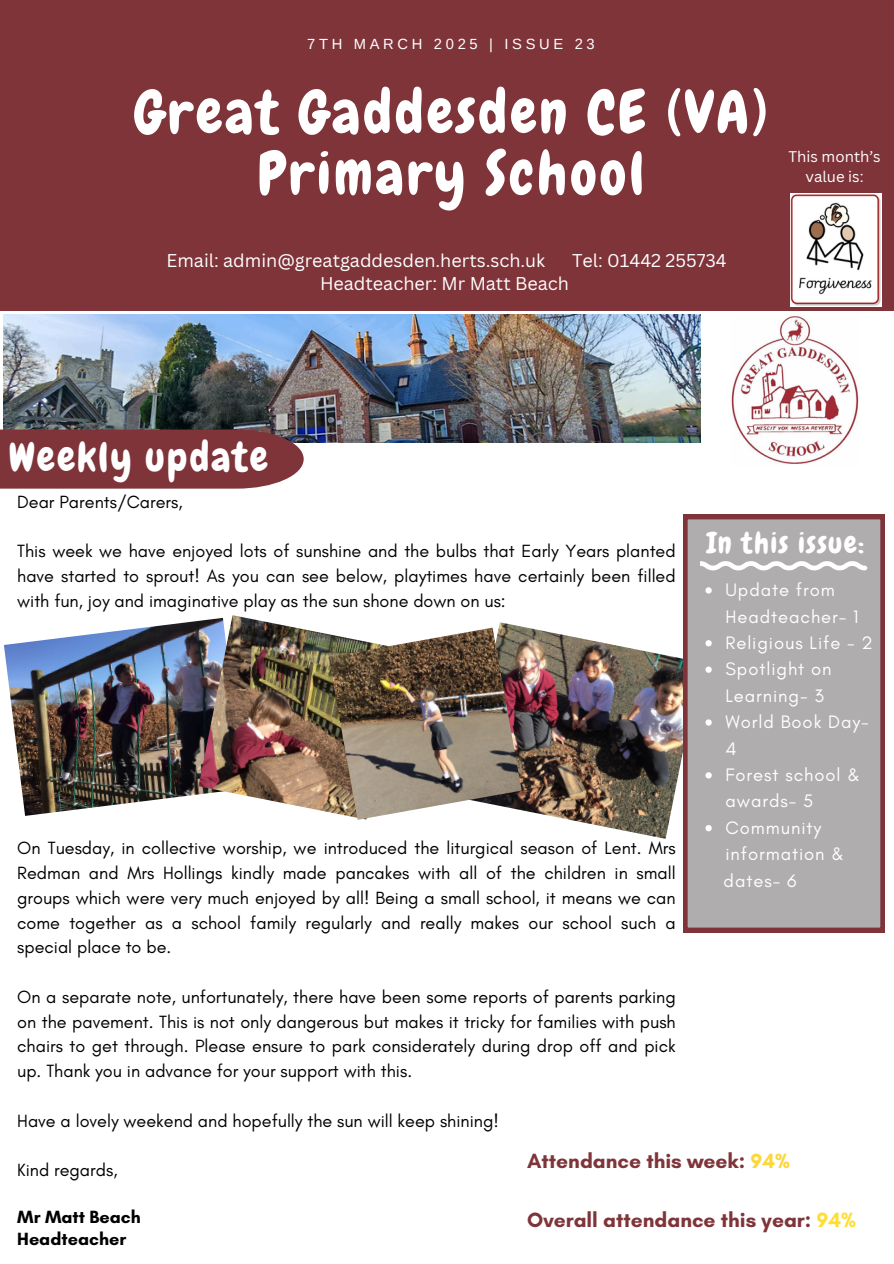
<style>
.page{position:relative;width:894px;height:1264px;background:#fff}
.page>*{position:absolute;margin:0;border:0;box-sizing:border-box;transform-origin:0 0}
.t1{font:59.25px/60.8px "Chewy";letter-spacing:.05em;color:#fff;text-align:center}
.t2{font:40.5px "Chewy";letter-spacing:.05em;color:#fff}
.t3{font:29.1px "Chewy";letter-spacing:.05em;color:#fff}
.t4{font:700 21px "Glacial Indifference";color:#7f343a}
.t5{font:18.45px/26.4px "Glacial Indifference";letter-spacing:.05em;color:#fff}
.t6{font:18px/24.8px "Glacial Indifference";color:#000;text-align:justify}
.t7{font:18px "Canva Sans";color:#fff}
.t8{font:700 18px/22.5px "Glacial Indifference";color:#000}
.t9{font:15px/20.2px "Canva Sans";color:#fff;text-align:center}
.t10{font:14.7px "Arimo";letter-spacing:.25em;color:#fff}
.s1{color:#fcd739}
.s2{color:#ffde32}
</style>
<div class="page">
<div style="left:0;top:0;width:893px;height:310px;background:#7f343a"></div>
<img style="left:499px;top:622px;width:184px;height:216px">
<div style="left:683px;top:515px;width:201px;height:417px;background:#afadad"></div>
<svg style="left:700px;top:561px;width:166px;height:9px"></svg>
<img style="left:4px;top:315px;width:696px;height:127px">
<div style="left:0;top:429px;width:303px;height:59px;background:#7f343a"></div>
<img style="left:731px;top:315px;width:128px;height:149px">
<img style="left:790px;top:194px;width:90px;height:112px">
<img style="left:4px;top:621px;width:194px;height:195px">
<img style="left:198px;top:615px;width:130px;height:197px">
<img style="left:328px;top:627px;width:193px;height:192px">
<svg style="left:705px;top:587px;width:6px;height:6px"></svg>
<svg style="left:705px;top:640px;width:6px;height:6px"></svg>
<svg style="left:705px;top:666px;width:6px;height:6px"></svg>
<svg style="left:705px;top:719px;width:6px;height:6px"></svg>
<svg style="left:705px;top:772px;width:6px;height:6px"></svg>
<svg style="left:705px;top:825px;width:6px;height:6px"></svg>
<p class="t10" style="left:307px;top:36px;width:289px">7TH MARCH 2025 | ISSUE 23</p>
<p class="t1" style="left:134px;top:82px;width:635px">Great Gaddesden CE (VA)<br>Primary School</p>
<h2 class="t7" style="left:166px;top:247px;width:380px">Email: admin@greatgaddesden.herts.sch.uk</h2>
<h2 class="t7" style="left:572px;top:247px;width:156px">Tel: 01442 255734</h2>
<h2 class="t7" style="left:320px;top:271px;width:250px">Headteacher: Mr Matt Beach</h2>
<h3 class="t9" style="left:788px;top:146px;width:94px">This month’s value is:</h3>
<h6 class="t2" style="left:9px;top:431px;width:260px">Weekly update</h6>
<p class="t6" style="left:17px;top:489px;width:167px">Dear Parents/Carers,</p>
<p class="t6" style="left:17px;top:538px;width:659px">This week we have enjoyed lots of sunshine and the bulbs that Early Years planted have started to sprout! As you can see below, playtimes have certainly been filled with fun, joy and imaginative play as the sun shone down on us:</p>
<p class="t3" style="left:706px;top:524px;width:159px">In this issue:</p>
<h6 class="t5" style="left:725px;top:576px;width:134px">Update from<br>Headteacher- 1</h6>
<h6 class="t5" style="left:725px;top:629px;width:149px">Religious Life - 2</h6>
<h6 class="t5" style="left:725px;top:655px;width:108px">Spotlight on<br>Learning- 3</h6>
<h6 class="t5" style="left:725px;top:708px;width:145px">World Book Day-<br>4</h6>
<p class="t5" style="left:725px;top:761px;width:136px">Forest school &amp; awards- 5</p>
<p class="t5" style="left:725px;top:814px;width:120px">Community information &amp;</p>
<p class="t5" style="left:723px;top:867px;width:74px">dates- 6</p>
<h1 class="t6" style="left:17px;top:835px;width:659px">On Tuesday, in collective worship, we introduced the liturgical season of Lent. Mrs Redman and Mrs Hollings kindly made pancakes with all of the children in small groups which were very much enjoyed by all! Being a small school, it means we can come together as a school family regularly and really makes our school such a special place to be.</h1>
<p class="t6" style="left:17px;top:984px;width:659px">On a separate note, unfortunately, there have been some reports of parents parking on the pavement. This is not only dangerous but makes it tricky for families with push chairs to get through. Please ensure to park considerately during drop off and pick up. Thank you in advance for your support with this.</p>
<p class="t6" style="left:17px;top:1107px;width:483px">Have a lovely weekend and hopefully the sun will keep shining!</p>
<h6 class="t6" style="left:17px;top:1157px;width:102px">Kind regards,</h6>
<p class="t4" style="left:527px;top:1148px;width:264px">Attendance this week: <span class="s1">94%</span></p>
<h6 class="t8" style="left:17px;top:1205px;width:125px">Mr Matt Beach<br>Headteacher</h6>
<p class="t4" style="left:527px;top:1206px;width:330px">Overall attendance this year: <span class="s2">94%</span></p>
</div>
